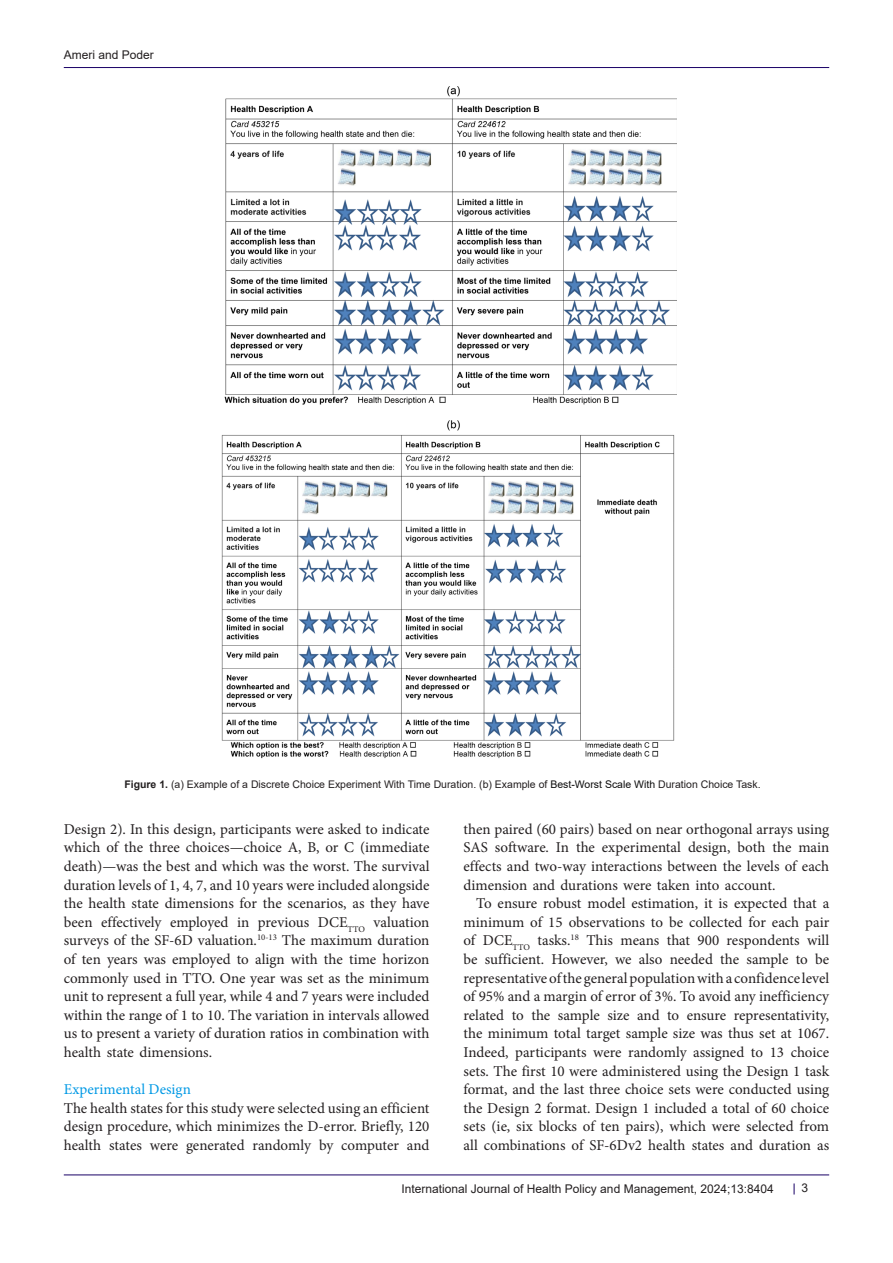
<style>
.page{position:relative;width:893px;height:1263px;background:#fff}
.page>*{position:absolute;margin:0;border:0;box-sizing:border-box;transform-origin:0 0}
.heading_1{font:15px/18.6px "Minion Pro";letter-spacing:-.005em;color:#231f20;text-align:justify}
.t1{font:15px "Minion Pro";color:#0099e5}
.t2{font:12px "Arial";color:#231f20}
.t3{font:10.5px "Arial";color:#231f20}
.s1{font-weight:700}
.s2{color:#0d0d0d}
</style>
<div class="page">
<hr style="left:64px;top:67px;width:765px;height:1px;background:#190066">
<hr style="left:64px;top:1175px;width:765px;height:1px;background:#190066">
<img style="left:221px;top:86px;width:455px;height:673px">
<p class="t2" style="left:64px;top:46px;width:92px">Ameri and Poder</p>
<p class="t3" style="left:124px;top:777px;width:638px"><span class="s1">Figure 1.</span> (a) Example of a Discrete Choice Experiment With Time Duration. (b) Example of <span class="s2">Best-Worst Scale With</span> Duration Choice Task.</p>
<p class="heading_1" style="left:64px;top:820px;width:367px">Design 2). In this design, participants were asked to indicate which of the three choices—choice A, B, or C (immediate death)—was the best and which was the worst. The survival duration levels of 1, 4, 7, and 10 years were included alongside the health state dimensions for the scenarios, as they have been effectively employed in previous DCE<sub>TTO</sub> valuation surveys of the SF-6D valuation.<sup>10-13</sup> The maximum duration of ten years was employed to align with the time horizon commonly used in TTO. One year was set as the minimum unit to represent a full year, while 4 and 7 years were included within the range of 1 to 10. The variation in intervals allowed us to present a variety of duration ratios in combination with health state dimensions.</p>
<p class="t1" style="left:64px;top:1079px;width:129px">Experimental Design</p>
<p class="heading_1" style="left:64px;top:1099px;width:367px">The health states for this study were selected using an efficient design procedure, which minimizes the D-error. Briefly, 120 health states were generated randomly by computer and</p>
<p class="heading_1" style="left:463px;top:820px;width:367px">then paired (60 pairs) based on near orthogonal arrays using SAS software. In the experimental design, both the main effects and two-way interactions between the levels of each dimension and durations were taken into account.</p>
<p class="heading_1" style="left:463px;top:894px;width:367px;text-indent:13px">To ensure robust model estimation, it is expected that a minimum of 15 observations to be collected for each pair of DCE<sub>TTO</sub> tasks.<sup>18</sup> This means that 900 respondents will be sufficient. However, we also needed the sample to be representative of the general population with a confidence level of 95% and a margin of error of 3%. To avoid any inefficiency related to the sample size and to ensure representativity, the minimum total target sample size was thus set at 1067.<br>Indeed, participants were randomly assigned to 13 choice sets. The first 10 were administered using the Design 1 task format, and the last three choice sets were conducted using the Design 2 format. Design 1 included a total of 60 choice sets (ie, six blocks of ten pairs), which were selected from all combinations of SF-6Dv2 health states and duration as</p>
<p class="t2" style="left:402px;top:1180px;width:374px">International Journal of Health Policy and Management, 2024;13:8404</p>
<p class="t2" style="left:801px;top:1180px;width:8px">3</p>
</div>
